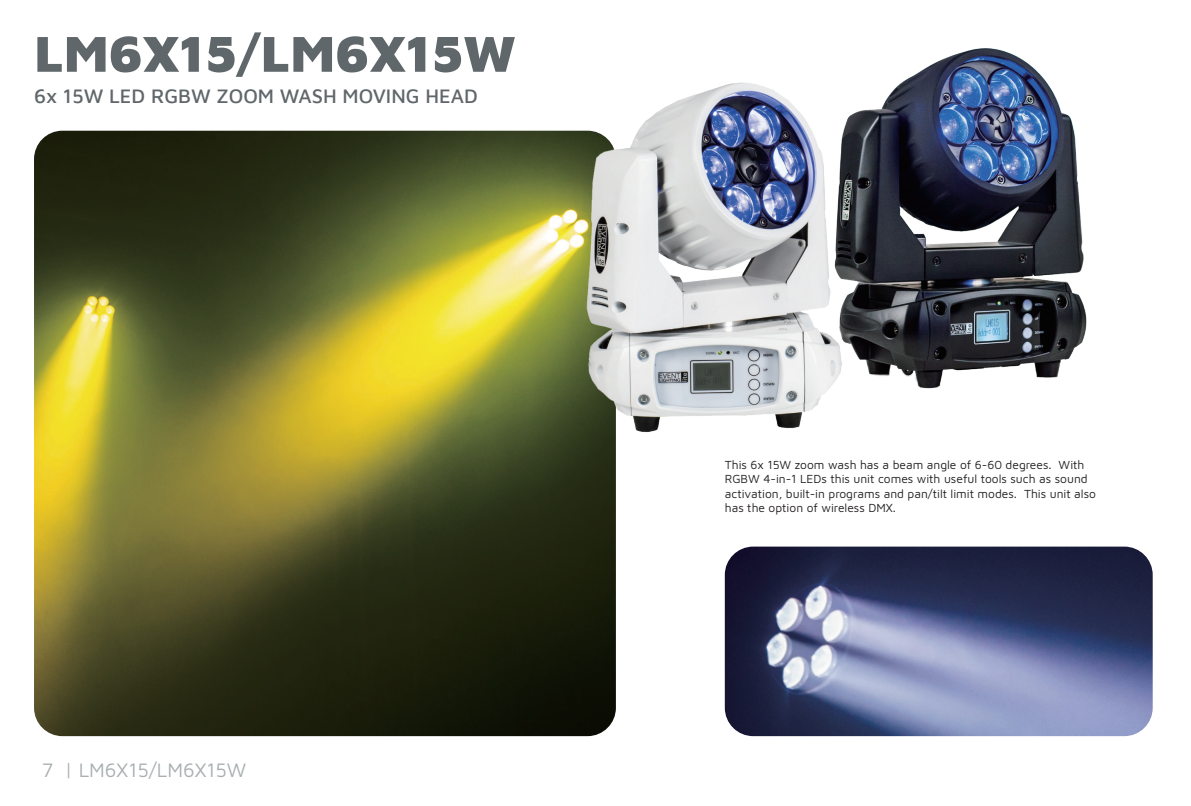
<style>
.page{position:relative;width:1191px;height:806px;background:#fff}
.page>*{position:absolute;margin:0;border:0;box-sizing:border-box;transform-origin:0 0}
.t1{font:900 52px "Maven Pro";color:#60676a}
.t2{font:500 20px "Maven Pro";color:#60676a}
.t3{font:20px "Maven Pro";color:#a9afb2}
.t4{font:12px/14.4px "Maven Pro";color:#231f20}
.s1{font-family:"Avenir"}
</style>
<div class="page">
<img style="left:725px;top:546px;width:427px;height:189px">
<img style="left:34px;top:131px;width:582px;height:604px">
<img style="left:904px;top:48px;width:183px;height:341px">
<img style="left:524px;top:81px;width:380px;height:388px">
<h1 class="t1" style="left:34px;top:16px;width:483px">LM6X15/LM6X15W</h1>
<h2 class="t2" style="left:34px;top:82px;width:445px">6x 15W LED RGBW ZOOM WASH MOVING HEAD</h2>
<h2 class="t3" style="left:42px;top:756px;width:206px">7 <span class="s1">|</span> LM6X15/LM6X15W</h2>
<p class="t4" style="left:725px;top:456px;width:373px">This 6x 15W zoom wash has a beam angle of 6-60 degrees. With RGBW 4-in-1 LEDs this unit comes with useful tools such as sound activation, built-in programs and pan/tilt limit modes. This unit also has the option of wireless DMX.</p>
</div>
